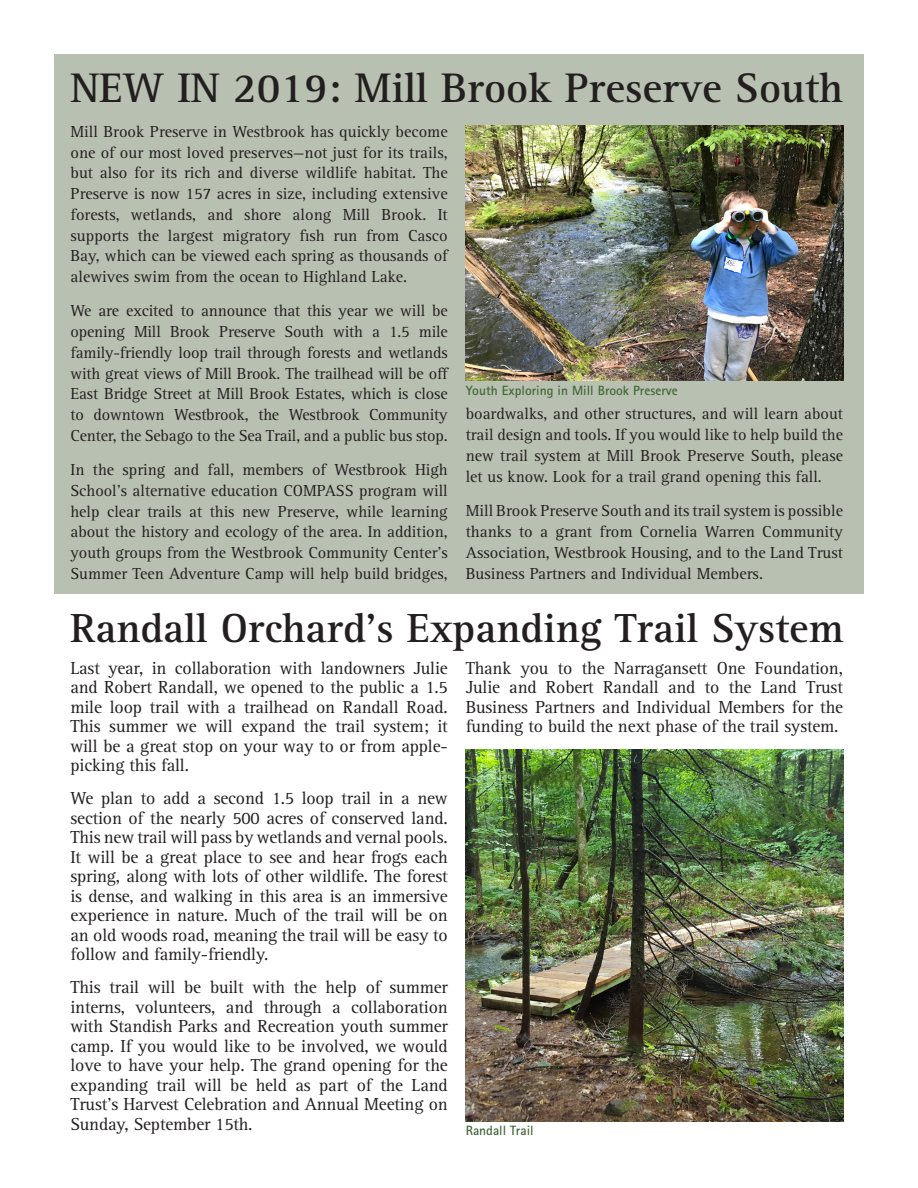
<style>
.page{position:relative;width:918px;height:1188px;background:#fff}
.page>*{position:absolute;margin:0;border:0;box-sizing:border-box;transform-origin:0 0}
.t1{font:700 42.75px "Rotis Serif Std";color:#231f20}
.t2{font:700 42px "Rotis Serif Std";color:#231f20}
.t3{font:18px/19.5px "Rotis Serif Std";letter-spacing:-.01em;color:#231f20;text-align:justify}
.t4{font:16.5px/20.7px "Rotis Serif Std";color:#231f20;text-align:justify}
.t5{font:700 13.5px "Rotis Sans Serif Std";color:#436738}
</style>
<div class="page">
<div style="left:54px;top:54px;width:810px;height:540px;background:#b8c1b1"></div>
<img style="left:466px;top:125px;width:377px;height:255px">
<img style="left:466px;top:750px;width:377px;height:372px">
<p class="t1" style="left:70px;top:62px;width:774px">NEW IN 2019: Mill Brook Preserve South</p>
<p class="t4" style="left:70px;top:121px;width:379px">Mill Brook Preserve in Westbrook has quickly become one of our most loved preserves—not just for its trails, but also for its rich and diverse wildlife habitat. The Preserve is now 157 acres in size, including extensive forests, wetlands, and shore along Mill Brook. It supports the largest migratory fish run from Casco Bay, which can be viewed each spring as thousands of alewives swim from the ocean to Highland Lake.</p>
<p class="t4" style="left:70px;top:301px;width:379px">We are excited to announce that this year we will be opening Mill Brook Preserve South with a 1.5 mile family-friendly loop trail through forests and wetlands with great views of Mill Brook. The trailhead will be off East Bridge Street at Mill Brook Estates, which is close to downtown Westbrook, the Westbrook Community Center, the Sebago to the Sea Trail, and a public bus stop.</p>
<p class="t4" style="left:70px;top:460px;width:379px">In the spring and fall, members of Westbrook High School's alternative education COMPASS program will help clear trails at this new Preserve, while learning about the history and ecology of the area. In addition, youth groups from the Westbrook Community Center's Summer Teen Adventure Camp will help build bridges,</p>
<p class="t5" style="left:466px;top:382px;width:214px">Youth Exploring in Mill Brook Preserve</p>
<p class="t4" style="left:466px;top:404px;width:379px">boardwalks, and other structures, and will learn about trail design and tools. If you would like to help build the new trail system at Mill Brook Preserve South, please let us know. Look for a trail grand opening this fall.</p>
<p class="t4" style="left:466px;top:501px;width:379px">Mill Brook Preserve South and its trail system is possible thanks to a grant from Cornelia Warren Community Association, Westbrook Housing, and to the Land Trust Business Partners and Individual Members.</p>
<p class="t2" style="left:70px;top:604px;width:775px">Randall Orchard’s Expanding Trail System</p>
<p class="t3" style="left:70px;top:658px;width:379px">Last year, in collaboration with landowners Julie and Robert Randall, we opened to the public a 1.5 mile loop trail with a trailhead on Randall Road.<br>This summer we will expand the trail system; it will be a great stop on your way to or from apple&shy;picking this fall.</p>
<p class="t3" style="left:70px;top:789px;width:379px">We plan to add a second 1.5 loop trail in a new section of the nearly 500 acres of conserved land.<br>This new trail will pass by wetlands and vernal pools.<br>It will be a great place to see and hear frogs each spring, along with lots of other wildlife. The forest is dense, and walking in this area is an immersive experience in nature. Much of the trail will be on an old woods road, meaning the trail will be easy to follow and family-friendly.</p>
<p class="t3" style="left:70px;top:978px;width:379px">This trail will be built with the help of summer interns, volunteers, and through a collaboration with Standish Parks and Recreation youth summer camp. If you would like to be involved, we would love to have your help. The grand opening for the expanding trail will be held as part of the Land Trust's Harvest Celebration and Annual Meeting on Sunday, September 15th.</p>
<p class="t3" style="left:466px;top:658px;width:379px">Thank you to the Narragansett One Foundation, Julie and Robert Randall and to the Land Trust Business Partners and Individual Members for the funding to build the next phase of the trail system.</p>
<p class="t5" style="left:466px;top:1122px;width:69px">Randall Trail</p>
</div>
